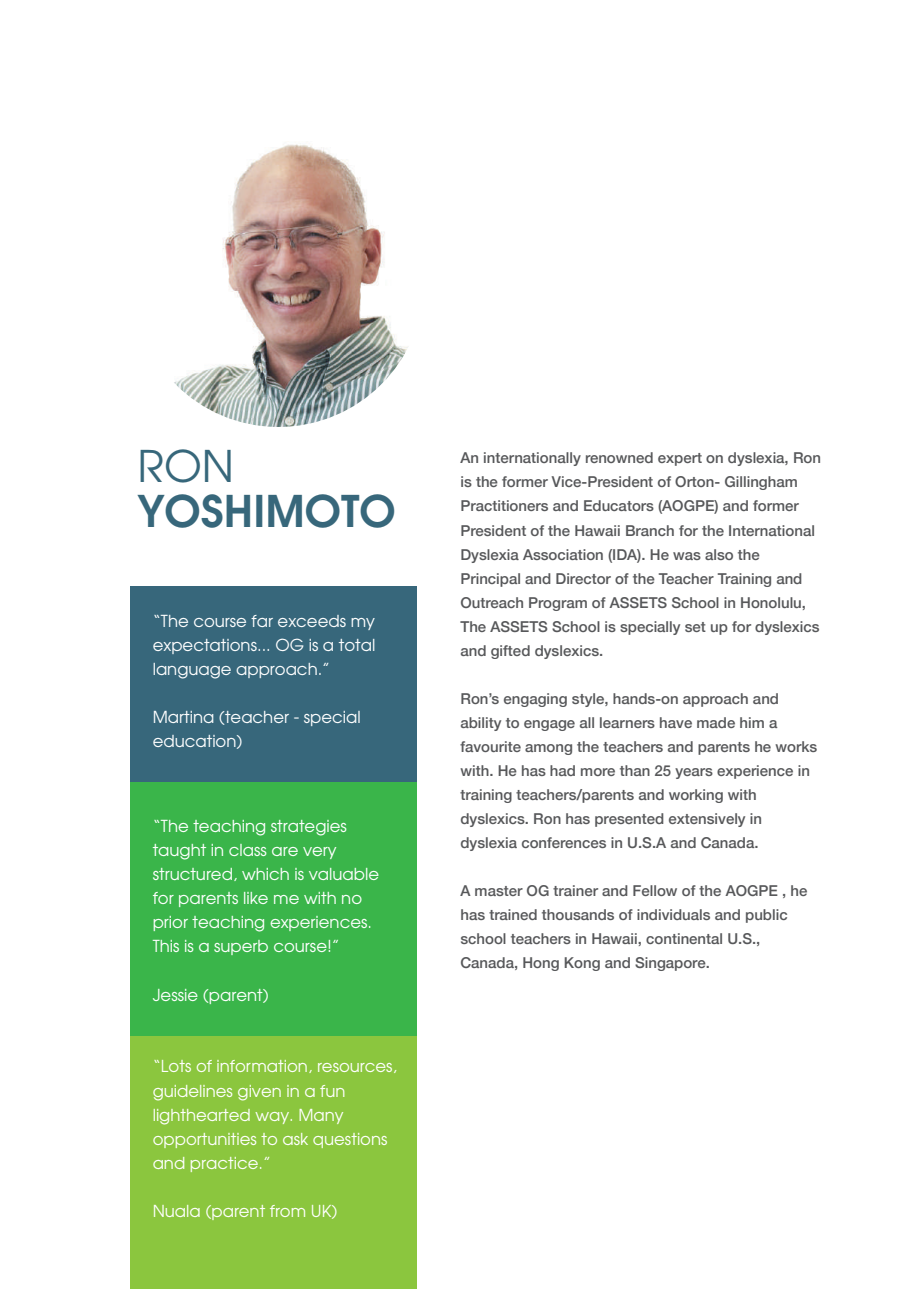
<style>
.page{position:relative;width:919px;height:1289px;background:#fff}
.page>*{position:absolute;margin:0;border:0;box-sizing:border-box;transform-origin:0 0}
.t1{font:600 43.5px "Avant Garde";color:#06425a}
.t2{font:43.5px "Avant Garde";color:#06425a}
.t3{font:16.5px/24px "Avant Garde";color:#fff}
.t4{font:500 15px/24px "Helvetica Neue";color:#57585a}
</style>
<div class="page">
<img style="left:133px;top:136px;width:291px;height:291px;border-radius:145px">
<div style="left:130px;top:586px;width:286px;height:197px;background:#37677b"></div>
<div style="left:130px;top:782px;width:286px;height:254px;background:#3ab54a"></div>
<div style="left:130px;top:1036px;width:286px;height:252px;background:#8bc63e"></div>
<h1 class="t2" style="left:138px;top:439px;width:98px">RON</h1>
<h1 class="t1" style="left:138px;top:483px;width:260px">YOSHIMOTO</h1>
<p class="t3" style="left:153px;top:608px;width:224px;text-align:justify">“The course far exceeds my expectations... OG is a total language approach.”</p>
<p class="t3" style="left:153px;top:704px;width:209px">Martina (teacher - special education)</p>
<p class="t3" style="left:153px;top:814px;width:228px">“The teaching strategies taught in class are very structured, which is valuable for parents like me with no prior teaching experiences.<br>This is a superb course!”</p>
<p class="t3" style="left:153px;top:982px;width:118px">Jessie (parent)</p>
<p class="t3" style="left:153px;top:1054px;width:246px">“Lots of information, resources, guidelines given in a fun lighthearted way. Many opportunities to ask questions and practice.”</p>
<p class="t3" style="left:153px;top:1198px;width:186px">Nuala (parent from UK)</p>
<p class="t4" style="left:460px;top:445px;width:362px">An internationally renowned expert on dyslexia, Ron is the former Vice-President of Orton- Gillingham Practitioners and Educators (AOGPE) and former President of the Hawaii Branch for the International Dyslexia Association (IDA). He was also the Principal and Director of the Teacher Training and Outreach Program of ASSETS School in Honolulu, The ASSETS School is specially set up for dyslexics and gifted dyslexics.</p>
<p class="t4" style="left:460px;top:685px;width:358px">Ron’s engaging style, hands-on approach and ability to engage all learners have made him a favourite among the teachers and parents he works with. He has had more than 25 years experience in training teachers/parents and working with dyslexics. Ron has presented extensively in dyslexia conferences in U.S.A and Canada.</p>
<p class="t4" style="left:460px;top:877px;width:348px">A master OG trainer and Fellow of the AOGPE , he has trained thousands of individuals and public school teachers in Hawaii, continental U.S., Canada, Hong Kong and Singapore.</p>
</div>
